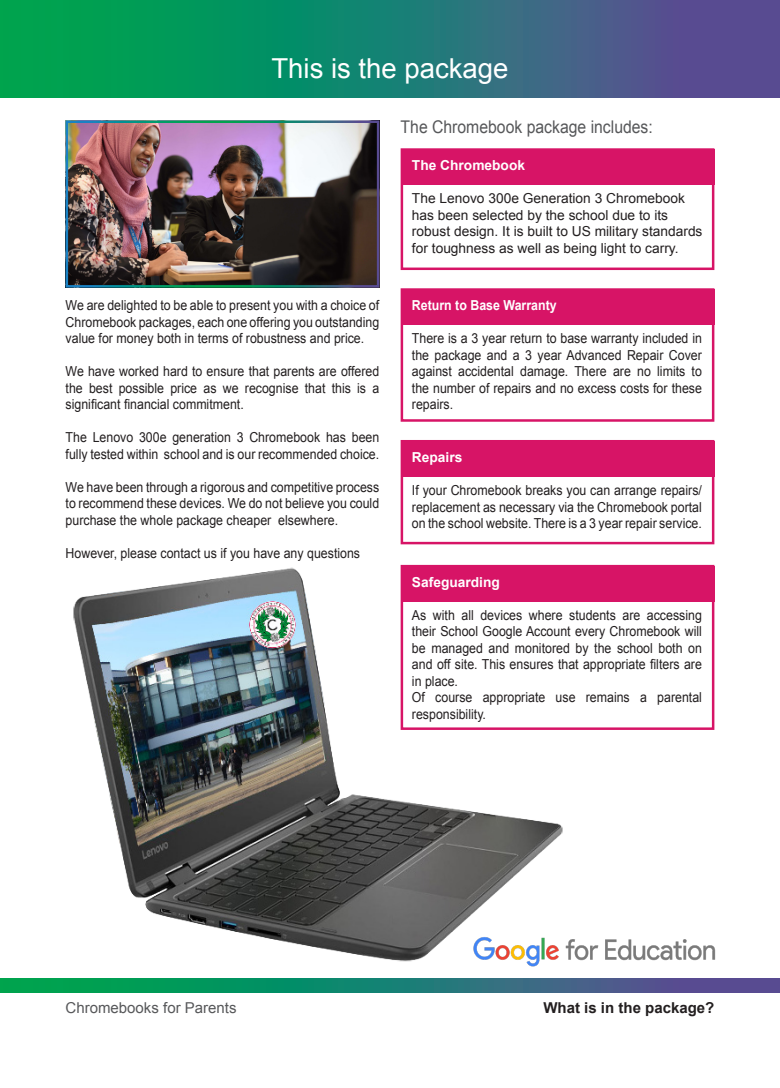
<style>
.page{position:relative;width:780px;height:1088px;background:#fff}
.page>*{position:absolute;margin:0;border:0;box-sizing:border-box;transform-origin:0 0}
.t1{font:27.5px "Arial";color:#fff}
.t2{font:17.5px "Arial";color:#57585a;scale:.9 1}
.t3{font:15px "Arial";color:#57585a}
.t4{font:700 15px "Arial";color:#231f20}
.t5{font:13.75px/16.5px "Arial";color:#231f20;text-align:justify;scale:.9 1}
.t6{font:13.75px/16.5px "Arial";color:#231f20}
.t7{font:700 13.75px "Arial";color:#fff}
.t8{font:700 13.75px "Arial";color:#fff;scale:.9 1}
</style>
<div class="page">
<div style="left:400px;top:566px;width:314px;height:35px;background:#d71466"></div>
<div style="left:400px;top:148px;width:314px;height:122px;border:2px solid #d71466"></div>
<div style="left:400px;top:288px;width:314px;height:134px;border:2px solid #d71466"></div>
<div style="left:400px;top:440px;width:314px;height:104px;border:2px solid #d71466"></div>
<svg style="left:0;top:0;width:780px;height:97px;background:#227c72"></svg>
<svg style="left:0;top:978px;width:780px;height:14px;background:#227b72"></svg>
<img style="left:73px;top:543px;width:514px;height:424px">
<div style="left:400px;top:149px;width:314px;height:36px;background:#d71466"></div>
<div style="left:400px;top:289px;width:314px;height:36px;background:#d71466"></div>
<div style="left:400px;top:441px;width:314px;height:35px;background:#d71466"></div>
<img style="left:473px;top:937px;width:242px;height:29px">
<img style="left:69px;top:123px;width:307px;height:162px">
<p class="t1" style="left:271px;top:51px;width:238px">This is the package</p>
<p class="t5" style="left:66px;top:297px;width:350px">We are delighted to be able to present you with a choice of Chromebook packages, each one offering you outstanding value for money both in terms of robustness and price.</p>
<p class="t5" style="left:66px;top:363px;width:350px">We have worked hard to ensure that parents are offered the best possible price as we recognise that this is a significant financial commitment.</p>
<p class="t5" style="left:66px;top:429px;width:350px">The Lenovo 300e generation 3 Chromebook has been fully tested within school and is our recommended choice.</p>
<p class="t5" style="left:66px;top:479px;width:350px">We have been through a rigorous and competitive process to recommend these devices. We do not believe you could purchase the whole package cheaper elsewhere.</p>
<p class="t5" style="left:66px;top:545px;width:329px">However, please contact us if you have any questions</p>
<p class="t2" style="left:400px;top:116px;width:282px">The Chromebook package includes:</p>
<p class="t7" style="left:412px;top:156px;width:115px">The Chromebook</p>
<p class="t6" style="left:412px;top:190px;width:292px">The Lenovo 300e Generation 3 Chromebook has been selected by the school due to its robust design. It is built to US military standards for toughness as well as being light to carry.</p>
<p class="t8" style="left:412px;top:296px;width:162px">Return to Base Warranty</p>
<p class="t5" style="left:412px;top:330px;width:324px">There is a 3 year return to base warranty included in the package and a 3 year Advanced Repair Cover against accidental damage. There are no limits to the number of repairs and no excess costs for these repairs.</p>
<p class="t7" style="left:412px;top:448px;width:52px">Repairs</p>
<p class="t5" style="left:412px;top:482px;width:324px">If your Chromebook breaks you can arrange repairs/ replacement as necessary via the Chromebook portal on the school website. There is a 3 year repair service.</p>
<p class="t7" style="left:412px;top:573px;width:89px">Safeguarding</p>
<p class="t5" style="left:412px;top:607px;width:324px">As with all devices where students are accessing their School Google Account every Chromebook will be managed and monitored by the school both on and off site. This ensures that appropriate filters are in place.</p>
<p class="t5" style="left:412px;top:689px;width:324px">Of course appropriate use remains a parental responsibility.</p>
<p class="t3" style="left:66px;top:998px;width:172px">Chromebooks for Parents</p>
<p class="t4" style="left:543px;top:998px;width:172px">What is in the package?</p>
</div>
